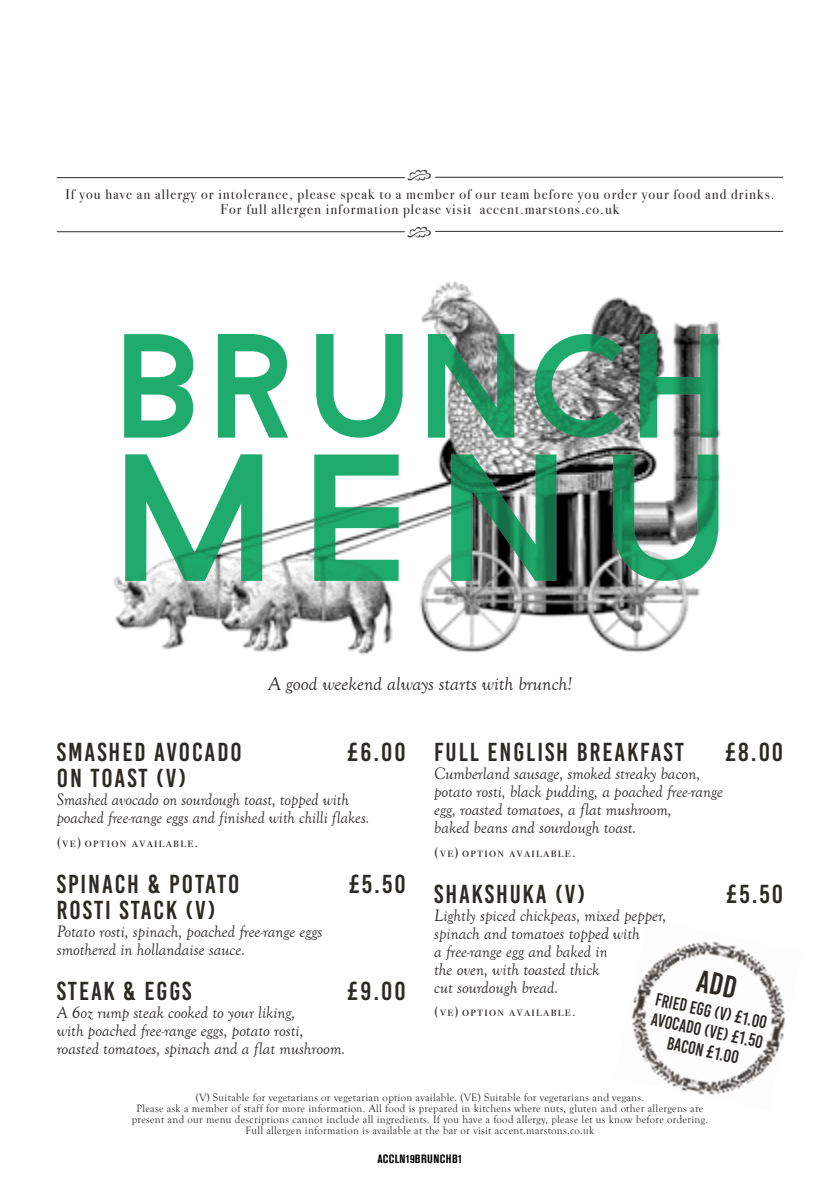
<style>
.page{position:relative;width:840px;height:1191px;background:#fff}
.page>*{position:absolute;margin:0;border:0;box-sizing:border-box;transform-origin:0 0}
.t1{font:180.4px "Droidiga";color:#20ab6e}
.t2{font:148px "Droidiga";letter-spacing:.01em;color:#20ab6e}
.t3{font:26px "Bebas Kai";letter-spacing:.075em;color:#2d2a26}
.t4{font:italic 20px "Goudy Old Style T";color:#2d2a26}
.t5{font:18px/20px "Bebas Kai";color:#2d2a26;text-align:center}
.t6{font:italic 17px/18px "Goudy Old Style T";color:#2d2a26}
.t7{font:15.2px "Golden Cockerel Init Orn ITC";color:#2d2a26}
.t8{font:14px/15px "Bodoni Svty Two ITCTT";letter-spacing:.075em;color:#2d2a26;text-align:center}
.t9{font:14px "Bodoni Svty Two SCITCTT";letter-spacing:.09em;color:#2d2a26}
.t10{font:700 condensed 12px "Akzidenz Grotesk BE";letter-spacing:.035em;color:#000}
.t11{font:11px/11px "Goudy Old Style T";letter-spacing:.03em;color:#2d2a26;text-align:center}
</style>
<div class="page">
<hr style="left:435px;top:177px;width:347px;height:1px;background:#2d2a26">
<hr style="left:57px;top:177px;width:347px;height:1px;background:#2d2a26">
<hr style="left:435px;top:231px;width:347px;height:1px;background:#2d2a26">
<hr style="left:57px;top:231px;width:347px;height:1px;background:#2d2a26">
<img style="left:631px;top:941px;width:155px;height:154px">
<img style="left:114px;top:281px;width:607px;height:374px">
<svg style="left:695px;top:969px;width:42px;height:29px"></svg>
<p class="t7" style="left:407px;top:168px;width:26px">4</p>
<p class="t8" style="left:65px;top:185px;width:710px">If you have an allergy or intolerance, please speak to a member of our team before you order your food and drinks.<br>For full allergen information please visit accent.marstons.co.uk</p>
<p class="t7" style="left:407px;top:225px;width:26px">4</p>
<h2 class="t2" style="left:124px;top:300px;width:615px">BRUNCH</h2>
<h1 class="t1" style="left:125px;top:413px;width:623px">MENU</h1>
<p class="t4" style="left:268px;top:672px;width:305px">A good weekend always starts with brunch!</p>
<h3 class="t3" style="left:57px;top:738px;width:186px">SMASHED AVOCADO</h3>
<h3 class="t3" style="left:347px;top:738px;width:60px">£6.00</h3>
<h3 class="t3" style="left:57px;top:764px;width:131px">ON TOAST (V)</h3>
<p class="t6" style="left:57px;top:791px;width:314px">Smashed avocado on sourdough toast, topped with poached free-range eggs and finished with chilli flakes.</p>
<p class="t9" style="left:57px;top:834px;width:143px">(ve) option available.</p>
<h3 class="t3" style="left:57px;top:869px;width:184px">SPINACH &amp; POTATO</h3>
<h3 class="t3" style="left:348px;top:869px;width:58px">£5.50</h3>
<h3 class="t3" style="left:57px;top:895px;width:160px">ROSTI STACK (V)</h3>
<p class="t6" style="left:57px;top:922px;width:267px">Potato rosti, spinach, poached free-range eggs smothered in hollandaise sauce.</p>
<h3 class="t3" style="left:57px;top:977px;width:136px">STEAK &amp; EGGS</h3>
<h3 class="t3" style="left:347px;top:977px;width:60px">£9.00</h3>
<p class="t6" style="left:57px;top:1004px;width:290px">A 6oz rump steak cooked to your liking,<br>with poached free-range eggs, potato rosti, roasted tomatoes, spinach and a flat mushroom.</p>
<h3 class="t3" style="left:434px;top:738px;width:251px">FULL ENGLISH BREAKFAST</h3>
<h3 class="t3" style="left:724px;top:738px;width:60px">£8.00</h3>
<p class="t6" style="left:434px;top:765px;width:290px">Cumberland sausage, smoked streaky bacon, potato rosti, black pudding, a poached free-range egg, roasted tomatoes, a flat mushroom,<br>baked beans and sourdough toast.</p>
<p class="t9" style="left:434px;top:844px;width:143px">(ve) option available.</p>
<h3 class="t3" style="left:434px;top:879px;width:152px">SHAKSHUKA (V)</h3>
<h3 class="t3" style="left:725px;top:879px;width:58px">£5.50</h3>
<p class="t6" style="left:434px;top:906px;width:234px">Lightly spiced chickpeas, mixed pepper, spinach and tomatoes topped with<br>a free-range egg and baked in<br>the oven, with toasted thick<br>cut sourdough bread.</p>
<p class="t9" style="left:434px;top:1003px;width:143px">(ve) option available.</p>
<p class="t5" style="left:657px;top:989px;width:115px;rotate:12deg">FRIED EGG (V) £1.00<br>AVOCADO (VE) £1.50<br>BACON £1.00</p>
<p class="t11" style="left:132px;top:1092px;width:577px">(V) Suitable for vegetarians or vegetarian option available. (VE) Suitable for vegetarians and vegans.<br>Please ask a member of staff for more information. All food is prepared in kitchens where nuts, gluten and other allergens are present and our menu descriptions cannot include all ingredients. If you have a food allergy, please let us know before ordering.<br>Full allergen information is available at the bar or visit accent.marstons.co.uk</p>
<p class="t10" style="left:377px;top:1151px;width:87px">ACCLN19BRUNCHB1</p>
</div>
